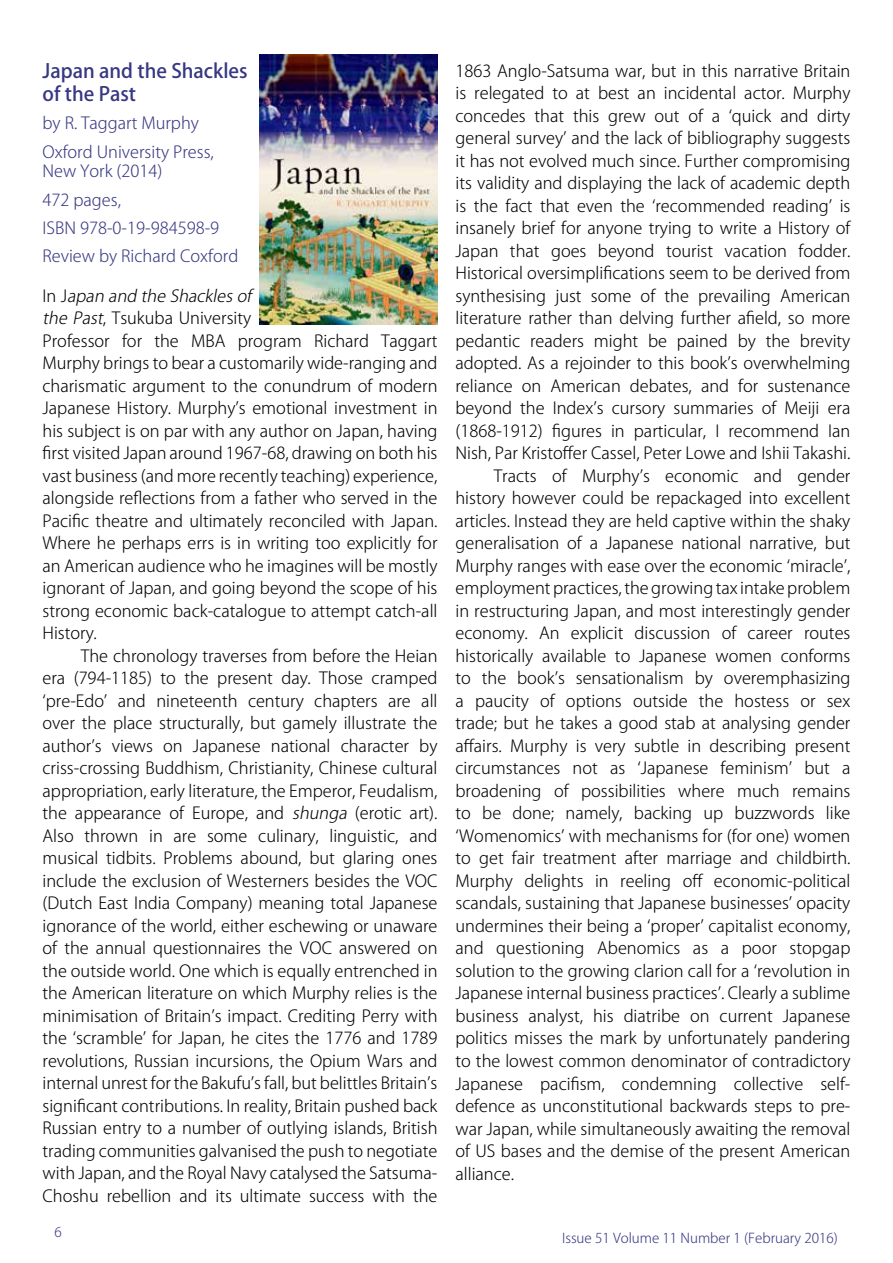
<style>
.page{position:relative;width:893px;height:1263px;background:#fff}
.page>*{position:absolute;margin:0;border:0;box-sizing:border-box;transform-origin:0 0}
.t1{font:500 19.5px/23.4px "Koz Go Pro";color:#383883}
.t2{font:300 16.5px/22.5px "Koz Go Pro";color:#000}
.t3{font:300 16.5px/28.3px "Koz Go Pro";color:#383883}
.t4{font:300 13.5px "Koz Go Pro";color:#383883}
.s1{font-style:italic}
</style>
<div class="page">
<img style="left:260px;top:54px;width:177px;height:270px">
<p class="t1" style="left:43px;top:60px;width:207px">Japan and the Shackles of the Past</p>
<p class="t3" style="left:43px;top:109px;width:173px">by R. Taggart Murphy<br>Oxford University Press,</p>
<p class="t3" style="left:43px;top:157px;width:197px">New York (2014)<br>472 pages,<br>ISBN 978-0-19-984598-9<br>Review by Richard Coxford</p>
<p class="t2" style="left:43px;top:284px;width:396px">I n J <span class="s1">apan and the Shacklesof<br>the Past</span>, Tsukuba University<br>Professor for the MBA program Richard Taggart Murphy brings to bear a customarily wide-ranging and charismatic argument to the conundrum of modern Japanese History. Murphy’s emotional investment in his subject is on par with any author on Japan, having first visited Japan around 1967-68, drawing on both his vast business (and more recently teaching) experience, alongside reflections from a father who served in the Pacific theatre and ultimately reconciled with Japan.<br>Where he perhaps errs is in writing too explicitly for an American audience who he imagines will be mostly ignorant of Japan, and going beyond the scope of his strong economic back-catalogue to attempt catch-all History.</p>
<p class="t2" style="left:43px;top:644px;width:396px;text-align:justify;text-indent:38px">The chronology traverses from before the Heian era (794-1185) to the present day. Those cramped ‘pre-Edo’ and nineteenth century chapters are all over the place structurally, but gamely illustrate the author’s views on Japanese national character by criss-crossing Buddhism, Christianity, Chinese cultural appropriation, early literature, the Emperor, Feudalism, the appearance of Europe, and <span class="s1">shunga</span> (erotic art).<br>Also thrown in are some culinary, linguistic, and musical tidbits. Problems abound, but glaring ones include the exclusion of Westerners besides the VOC (Dutch East India Company) meaning total Japanese ignorance of the world, either eschewing or unaware of the annual questionnaires the VOC answered on the outside world. One which is equally entrenched in the American literature on which Murphy relies is the minimisation of Britain’s impact. Crediting Perry with the ‘scramble’ for Japan, he cites the 1776 and 1789 revolutions, Russian incursions, the Opium Wars and internal unrest for the Bakufu’s fall, but belittles Britain’s significant contributions. In reality, Britain pushed back Russian entry to a number of outlying islands, British trading communities galvanised the push to negotiate with Japan, and the Royal Navy catalysed the Satsuma-Choshu rebellion and its ultimate success with the</p>
<p class="t4" style="left:55px;top:1223px;width:9px">6</p>
<p class="t2" style="left:455px;top:59px;width:396px">1863 Anglo-Satsuma war, but in this narrative Britain</p>
<p class="t2" style="left:455px;top:82px;width:396px">is relegated to at best an incidental actor. Murphy</p>
<p class="t2" style="left:455px;top:104px;width:396px">concedes that this grew out of a ‘quick and dirty</p>
<p class="t2" style="left:455px;top:127px;width:396px">general survey’ and the lack of bibliography suggests</p>
<p class="t2" style="left:455px;top:149px;width:396px">it has not evolved much since. Further compromising</p>
<p class="t2" style="left:455px;top:172px;width:396px">its validity and displaying the lack of academic depth</p>
<p class="t2" style="left:455px;top:194px;width:396px">is the fact that even the ‘recommended reading’ is</p>
<p class="t2" style="left:455px;top:217px;width:396px">insanely brief for anyone trying to write a History of</p>
<p class="t2" style="left:455px;top:239px;width:396px">Japan that goes beyond tourist vacation fodder.</p>
<p class="t2" style="left:455px;top:262px;width:396px">Historical oversimplifications seem to be derived from</p>
<p class="t2" style="left:455px;top:284px;width:396px">synthesising just some of the prevailing American</p>
<p class="t2" style="left:455px;top:307px;width:396px">literature rather than delving further afield, so more</p>
<p class="t2" style="left:455px;top:329px;width:396px">pedantic readers might be pained by the brevity</p>
<p class="t2" style="left:455px;top:352px;width:396px">adopted. As a rejoinder to this book’s overwhelming</p>
<p class="t2" style="left:455px;top:375px;width:396px">reliance on American debates, and for sustenance</p>
<p class="t2" style="left:455px;top:397px;width:396px">beyond the Index’s cursory summaries of Meiji era</p>
<p class="t2" style="left:455px;top:420px;width:396px">(1868-1912) figures in particular, I recommend Ian</p>
<p class="t2" style="left:455px;top:442px;width:396px">Nish, Par Kristoffer Cassel, Peter Lowe and Ishii Takashi.</p>
<p class="t2" style="left:494px;top:465px;width:358px">Tracts of Murphy’s economic and gender</p>
<p class="t2" style="left:455px;top:487px;width:396px">history however could be repackaged into excellent</p>
<p class="t2" style="left:455px;top:510px;width:396px">articles. Instead they are held captive within the shaky</p>
<p class="t2" style="left:455px;top:532px;width:396px">generalisation of a Japanese national narrative, but</p>
<p class="t2" style="left:455px;top:555px;width:396px">Murphy ranges with ease over the economic ‘miracle’,</p>
<p class="t2" style="left:455px;top:577px;width:396px">employment practices, the growing tax intake problem</p>
<p class="t2" style="left:455px;top:600px;width:396px">in restructuring Japan, and most interestingly gender</p>
<p class="t2" style="left:455px;top:622px;width:396px">economy. An explicit discussion of career routes</p>
<p class="t2" style="left:455px;top:645px;width:396px">historically available to Japanese women conforms</p>
<p class="t2" style="left:455px;top:667px;width:396px">to the book’s sensationalism by overemphasizing</p>
<p class="t2" style="left:455px;top:690px;width:396px">a paucity of options outside the hostess or sex</p>
<p class="t2" style="left:455px;top:712px;width:396px">trade; but he takes a good stab at analysing gender</p>
<p class="t2" style="left:455px;top:735px;width:396px">affairs. Murphy is very subtle in describing present</p>
<p class="t2" style="left:455px;top:757px;width:396px">circumstances not as ‘Japanese feminism’ but a</p>
<p class="t2" style="left:455px;top:780px;width:396px">broadening of possibilities where much remains</p>
<p class="t2" style="left:455px;top:802px;width:396px">to be done; namely, backing up buzzwords like</p>
<p class="t2" style="left:455px;top:825px;width:396px">‘Womenomics’ with mechanisms for (for one) women</p>
<p class="t2" style="left:455px;top:847px;width:396px">to get fair treatment after marriage and childbirth.</p>
<p class="t2" style="left:455px;top:870px;width:396px">Murphy delights in reeling off economic-political</p>
<p class="t2" style="left:455px;top:892px;width:396px">scandals, sustaining that Japanese businesses’ opacity</p>
<p class="t2" style="left:455px;top:915px;width:396px">undermines their being a ‘proper’ capitalist economy,</p>
<p class="t2" style="left:455px;top:937px;width:396px">and questioning Abenomics as a poor stopgap</p>
<p class="t2" style="left:455px;top:960px;width:396px">solution to the growing clarion call for a ‘revolution in</p>
<p class="t2" style="left:455px;top:982px;width:396px">Japanese internal business practices’. Clearly a sublime</p>
<p class="t2" style="left:455px;top:1005px;width:396px">business analyst, his diatribe on current Japanese</p>
<p class="t2" style="left:455px;top:1027px;width:396px">politics misses the mark by unfortunately pandering</p>
<p class="t2" style="left:455px;top:1050px;width:396px">to the lowest common denominator of contradictory</p>
<p class="t2" style="left:455px;top:1072px;width:396px">Japanese pacifism, condemning collective self-</p>
<p class="t2" style="left:455px;top:1095px;width:396px">defence as unconstitutional backwards steps to pre-</p>
<p class="t2" style="left:455px;top:1117px;width:396px">war Japan, while simultaneously awaiting the removal</p>
<p class="t2" style="left:455px;top:1140px;width:396px">of US bases and the demise of the present American</p>
<p class="t2" style="left:455px;top:1162px;width:60px">alliance.</p>
<p class="t4" style="left:562px;top:1229px;width:277px">Issue 51 Volume 11 Number 1 (February 2016)</p>
</div>
